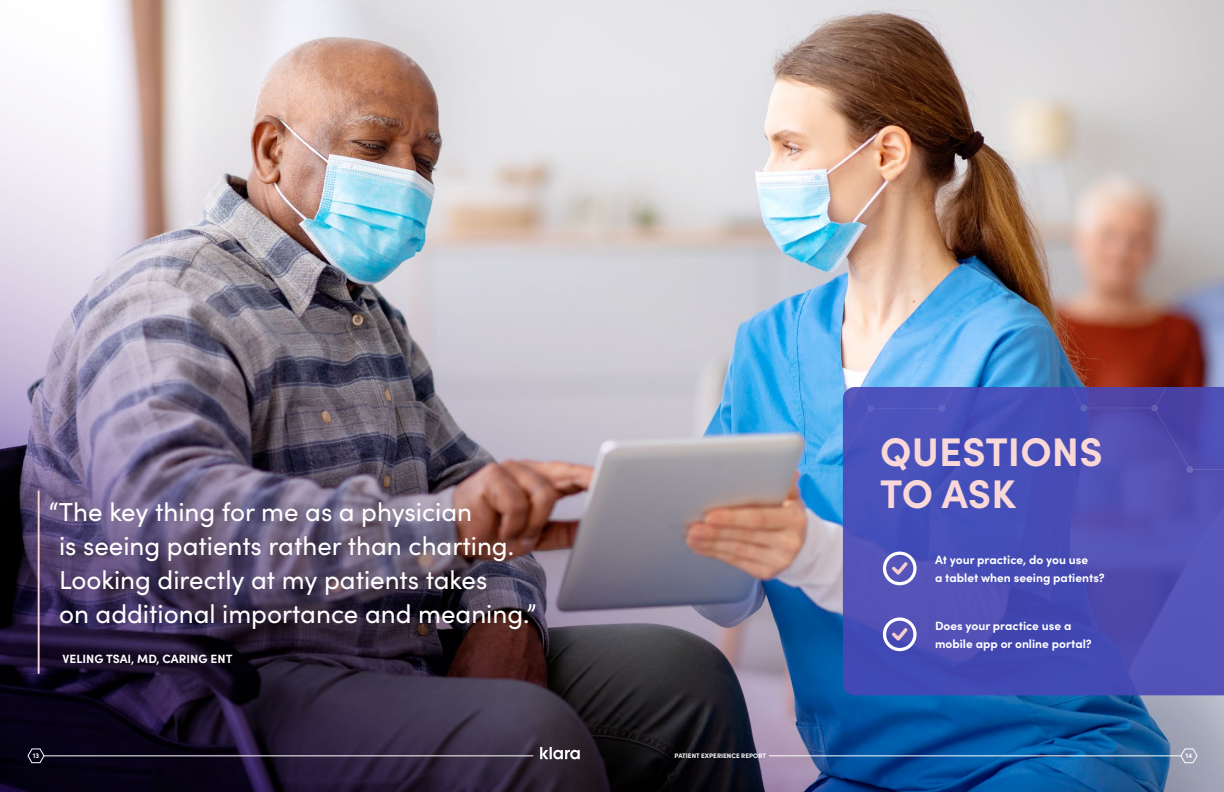
<style>
.page{position:relative;width:1224px;height:792px;background:#fff}
.page>*{position:absolute;margin:0;border:0;box-sizing:border-box;transform-origin:0 0}
.Klara___Q_A_Header{font:700 40px "Sofia Pro";letter-spacing:.005em;color:#fad8d7}
.Klara___Quote_Copy{font:26px/34px "Sofia Pro";color:#fff}
.Klara___Q_A_Question{font:700 12px/18px "Sofia Pro";color:#fff}
.Klara___Quoted_Perso{font:700 12px "Sofia Pro";letter-spacing:.005em;color:#fff}
.t1{font:700 7px "Sofia Pro";color:#fff}
.t2{font:700 6.5px "Sofia Pro";letter-spacing:.005em;color:#fff}
</style>
<div class="page">
<img style="left:0;top:0;width:1224px;height:792px">
<svg style="left:843px;top:538px;width:381px;height:157px;background:#4b4db4"></svg>
<img style="left:843px;top:387px;width:381px;height:151px">
<div style="left:13px;top:460px;width:560px;height:247px;background:#000;opacity:.75"></div>
<svg style="left:883px;top:552px;width:34px;height:33px"></svg>
<svg style="left:883px;top:617px;width:34px;height:34px"></svg>
<hr style="left:38px;top:490px;width:2px;height:184px;background:#fad8d7">
<hr style="left:44px;top:756px;width:489px;height:1px;background:#fff">
<svg style="left:27px;top:748px;width:18px;height:15px"></svg>
<svg style="left:540px;top:747px;width:40px;height:12px"></svg>
<hr style="left:769px;top:756px;width:412px;height:1px;background:#fff">
<svg style="left:1180px;top:748px;width:18px;height:15px"></svg>
<p class="Klara___Quote_Copy" style="left:59px;top:495px;width:479px;text-indent:-10px">“The key thing for me as a physician<br>is seeing patients rather than charting.<br>Looking directly at my patients takes<br>on additional importance and meaning.”</p>
<p class="Klara___Quoted_Perso" style="left:62px;top:651px;width:171px">VELING TSAI, MD, CARING ENT</p>
<p class="Klara___Q_A_Header" style="left:880px;top:426px;width:224px">QUESTIONS</p>
<p class="Klara___Q_A_Header" style="left:880px;top:468px;width:137px">TO ASK</p>
<p class="Klara___Q_A_Question" style="left:935px;top:550px;width:171px">At your practice, do you use<br>a tablet when seeing patients?</p>
<p class="Klara___Q_A_Question" style="left:935px;top:616px;width:158px">Does your practice use a mobile app or online portal?</p>
<p class="t1" style="left:33px;top:751px;width:8px">13</p>
<p class="t2" style="left:675px;top:752px;width:93px">PATIENT EXPERIENCE REPORT</p>
<p class="t1" style="left:1186px;top:751px;width:8px">14</p>
</div>
